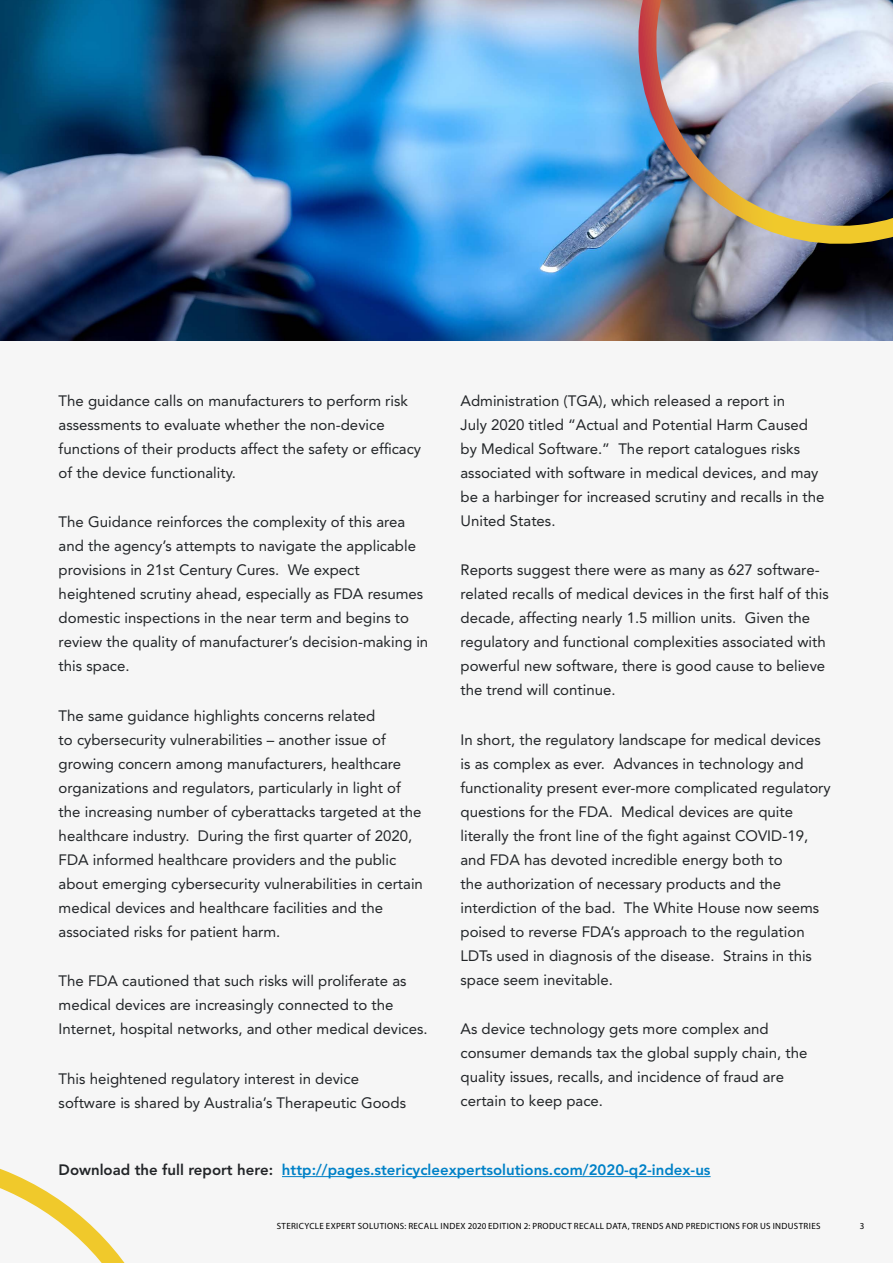
<style>
.page{position:relative;width:893px;height:1263px;background:#f6f6f6}
.page>*{position:absolute;margin:0;border:0;box-sizing:border-box;transform-origin:0 0}
.t1{font:15px/24px "Avenir LT Std";color:#222528}
.t2{font:800 15px "Avenir LT Std";color:#0081c7}
.t3{font:9px "Myriad Pro";letter-spacing:.04em;color:#000}
.s1{color:#222528}
</style>
<div class="page">
<svg style="left:0;top:1168px;width:125px;height:95px"></svg>
<img style="left:0;top:0;width:893px;height:340px">
<img style="left:630px;top:0;width:263px;height:264px">
<hr style="left:282px;top:1176px;width:429px;height:1px;background:#0081c7">
<p class="t1" style="left:59px;top:389px;width:364px">The guidance calls on manufacturers to perform risk assessments to evaluate whether the non-device functions of their products affect the safety or efficacy of the device functionality.</p>
<p class="t1" style="left:59px;top:510px;width:371px">The Guidance reinforces the complexity of this area and the agency’s attempts to navigate the applicable provisions in 21st Century Cures. We expect heightened scrutiny ahead, especially as FDA resumes domestic inspections in the near term and begins to review the quality of manufacturer’s decision-making in this space.</p>
<p class="t1" style="left:59px;top:704px;width:366px">The same guidance highlights concerns related<br>to cybersecurity vulnerabilities – another issue of growing concern among manufacturers, healthcare organizations and regulators, particularly in light of the increasing number of cyberattacks targeted at the healthcare industry. During the first quarter of 2020, FDA informed healthcare providers and the public about emerging cybersecurity vulnerabilities in certain medical devices and healthcare facilities and the associated risks for patient harm.</p>
<p class="t1" style="left:59px;top:969px;width:371px">The FDA cautioned that such risks will proliferate as medical devices are increasingly connected to the<br>Internet, hospital networks, and other medical devices.</p>
<p class="t1" style="left:59px;top:1067px;width:349px">This heightened regulatory interest in device software is shared by Australia’s Therapeutic Goods</p>
<p class="t1" style="left:460px;top:389px;width:366px">Administration (TGA), which released a report in<br>July 2020 titled “Actual and Potential Harm Caused by Medical Software.” The report catalogues risks associated with software in medical devices, and may be a harbinger for increased scrutiny and recalls in the United States.</p>
<p class="t1" style="left:460px;top:558px;width:370px">Reports suggest there were as many as 627 software&shy;related recalls of medical devices in the first half of this decade, affecting nearly 1.5 million units. Given the regulatory and functional complexities associated with powerful new software, there is good cause to believe the trend will continue.</p>
<p class="t1" style="left:460px;top:728px;width:372px">In short, the regulatory landscape for medical devices is as complex as ever. Advances in technology and functionality present ever-more complicated regulatory questions for the FDA. Medical devices are quite literally the front line of the fight against COVID-19, and FDA has devoted incredible energy both to<br>the authorization of necessary products and the interdiction of the bad. The White House now seems poised to reverse FDA’s approach to the regulation LDTs used in diagnosis of the disease. Strains in this space seem inevitable.</p>
<p class="t1" style="left:460px;top:1017px;width:348px">As device technology gets more complex and consumer demands tax the global supply chain, the quality issues, recalls, and incidence of fraud are certain to keep pace.</p>
<p class="t2" style="left:59px;top:1161px;width:653px"><span class="s1">Download the full report here:</span> http://pages.stericycleexpertsolutions.com/2020-q2-index-us</p>
<p class="t3" style="left:277px;top:1221px;width:545px">STERICYCLE EXPERT SOLUTIONS: RECALL INDEX 2020 EDITION 2: PRODUCT RECALL DATA, TRENDS AND PREDICTIONS FOR US INDUSTRIES</p>
<p class="t3" style="left:860px;top:1221px;width:6px">3</p>
</div>
